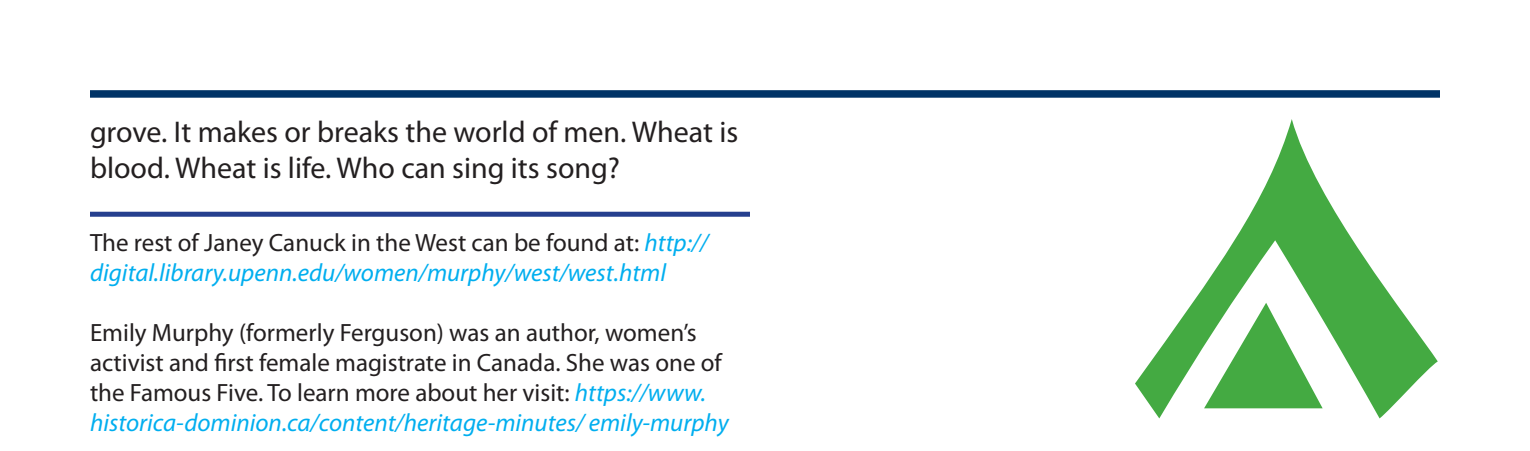
<style>
.page{position:relative;width:1530px;height:451px;background:#fff}
.page>*{position:absolute;margin:0;border:0;box-sizing:border-box;transform-origin:0 0}
.t1{font:30px/36px "Myriad Pro";color:#231f20}
.t2{font:25px/30px "Myriad Pro";color:#231f20}
.t3{font:italic 25px/30px "Myriad Pro";color:#00aeef}
.s1{font-style:normal;color:#231f20}
.s2{font-style:italic;color:#00aeef}
</style>
<div class="page">
<div style="left:90px;top:90px;width:1350px;height:8px;background:#003367"></div>
<div style="left:90px;top:211px;width:660px;height:5px;background:#253f8e"></div>
<svg style="left:1135px;top:119px;width:303px;height:299px"></svg>
<svg style="left:1204px;top:302px;width:119px;height:106px"></svg>
<p class="t1" style="left:90px;top:113px;width:650px">grove. It makes or breaks the world of men. Wheat is blood. Wheat is life. Who can sing its song?</p>
<p class="t3" style="left:90px;top:226px;width:620px"><span class="s1">The rest of Janey Canuck in the West can be found at:</span> http:// digital.library.upenn.edu/women/murphy/west/west.html</p>
<p class="t2" style="left:90px;top:316px;width:640px">Emily Murphy (formerly Ferguson) was an author, women’s activist and first female magistrate in Canada. She was one of the Famous Five. To learn more about her visit: <span class="s2">https://www. historica-dominion.ca/content/heritage-minutes/ emily-murphy</span></p>
</div>
